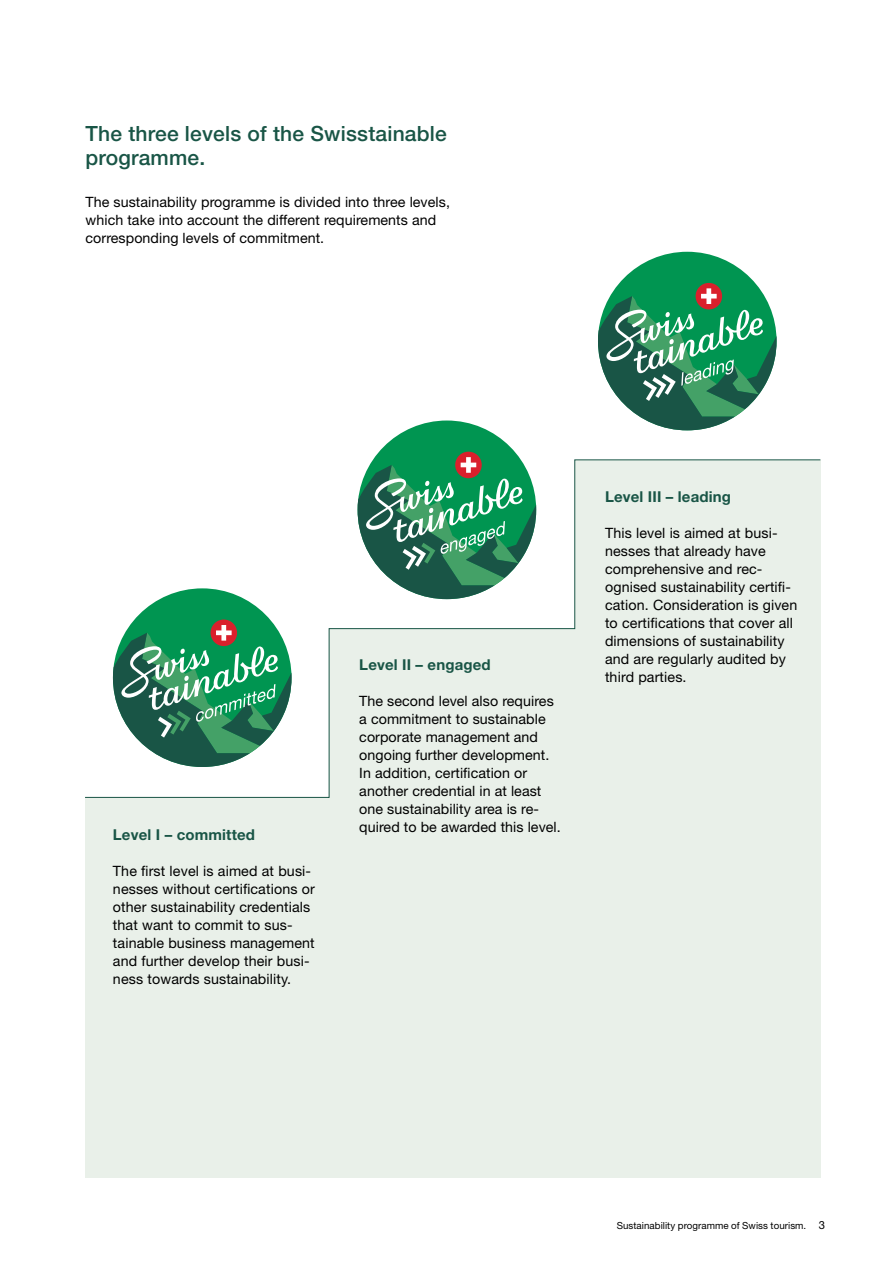
<style>
.page{position:relative;width:893px;height:1263px;background:#fff}
.page>*{position:absolute;margin:0;border:0;box-sizing:border-box;transform-origin:0 0}
.t1{font:500 21px/24px "Helvetica Neue LT Pro";letter-spacing:.01em;color:#195546}
.t2{font:700 15px "Helvetica Neue LT Pro";letter-spacing:.01em;color:#195546}
.t3{font:14.25px/18px "Helvetica Neue LT Pro";letter-spacing:.01em;color:#000}
.t4{font:9.75px "Helvetica Neue LT Pro";letter-spacing:.005em;color:#000}
.s1{font-size:11.25px}
</style>
<div class="page">
<div style="left:85px;top:798px;width:244px;height:380px;background:#e9f0e9"></div>
<div style="left:329px;top:629px;width:246px;height:549px;background:#e9f0e9"></div>
<div style="left:575px;top:460px;width:246px;height:718px;background:#e9f0e9"></div>
<div style="left:358px;top:420px;width:178px;height:179px;background:#009551;border-radius:50%"></div>
<svg style="left:455px;top:452px;width:27px;height:26px"></svg>
<div style="left:598px;top:252px;width:179px;height:178px;background:#009551;border-radius:50%"></div>
<div style="left:696px;top:283px;width:26px;height:26px;background:#da202c;border-radius:50%"></div>
<svg style="left:598px;top:288px;width:179px;height:142px"></svg>
<svg style="left:85px;top:459px;width:736px;height:339px"></svg>
<h1 class="t1" style="left:86px;top:121px;width:363px">The three levels of the Swisstainable programme.</h1>
<p class="t3" style="left:86px;top:192px;width:366px">The sustainability programme is divided into three levels, which take into account the different requirements and corresponding levels of commitment.</p>
<p class="t2" style="left:113px;top:825px;width:144px">Level I – committed</p>
<p class="t3" style="left:113px;top:861px;width:203px">The first level is aimed at busi&shy;nesses without certifications or other sustainability credentials that want to commit to sus&shy;tainable business management and further develop their busi&shy;ness towards sustainability.</p>
<p class="t2" style="left:359px;top:655px;width:133px">Level II – engaged</p>
<p class="t3" style="left:359px;top:692px;width:203px">The second level also requires a commitment to sustainable corporate management and ongoing further development.<br>In addition, certification or another credential in at least one sustainability area is re&shy;quired to be awarded this level.</p>
<p class="t2" style="left:605px;top:487px;width:127px">Level III – leading</p>
<p class="t3" style="left:605px;top:523px;width:194px">This level is aimed at busi&shy;nesses that already have comprehensive and rec&shy;ognised sustainability certifi&shy;cation. Consideration is given to certifications that cover all dimensions of sustainability and are regularly audited by third parties.</p>
<p class="t4" style="left:617px;top:1219px;width:210px">Sustainability programme of Swiss tourism. <span class="s1">3</span></p>
</div>
